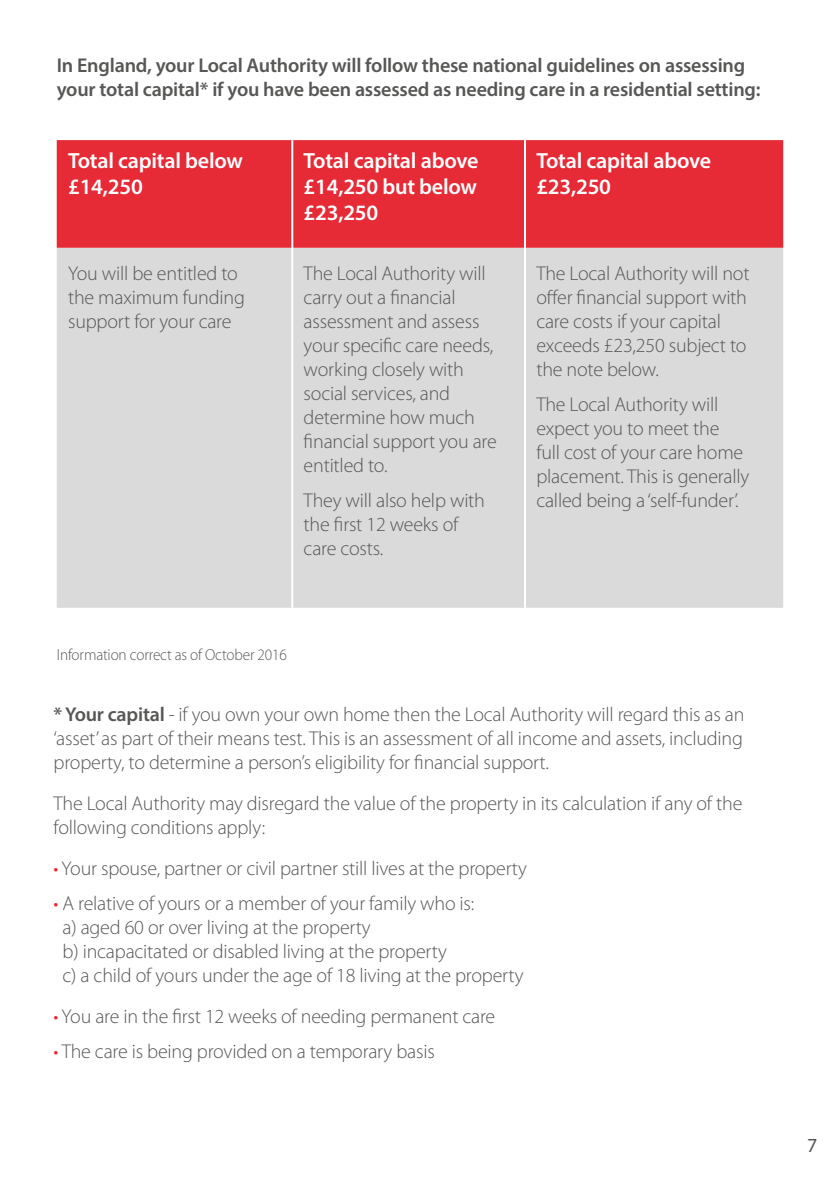
<style>
.page{position:relative;width:840px;height:1191px;background:#fff}
.page>*{position:absolute;margin:0;border:0;box-sizing:border-box;transform-origin:0 0}
.t1{font:600 22px/26px "Myriad Pro";letter-spacing:-.01em;color:#fff}
.t2{font:300 20px/24px "Myriad Pro";letter-spacing:-.01em;color:#575756}
.t3{font:600 20px/24px "Myriad Pro";letter-spacing:-.01em;color:#575756}
.t4{font:20px "Myriad Pro";color:#575756}
.t5{font:300 16px "Myriad Pro";letter-spacing:-.01em;color:#575756;scale:.95 1}
.s1{font-weight:600}
.s2{color:#e62a36}
</style>
<div class="page">
<div style="left:57px;top:140px;width:725px;height:108px;background:#e62a36"></div>
<div style="left:57px;top:248px;width:725px;height:360px;background:#dadada"></div>
<hr style="left:291px;top:140px;width:2px;height:108px;background:#fff">
<hr style="left:523px;top:140px;width:2px;height:108px;background:#fff">
<hr style="left:291px;top:248px;width:2px;height:360px;background:#fff">
<hr style="left:523px;top:248px;width:2px;height:360px;background:#fff">
<p class="t3" style="left:57px;top:52px;width:705px">In England, your Local Authority will follow these national guidelines on assessing your total capital* if you have been assessed as needing care in a residential setting:</p>
<p class="t1" style="left:68px;top:147px;width:176px">Total capital below £14,250</p>
<p class="t1" style="left:303px;top:147px;width:176px;text-align:justify">Total capital above £14,250 but below £23,250</p>
<p class="t1" style="left:536px;top:147px;width:176px">Total capital above £23,250</p>
<p class="t2" style="left:68px;top:261px;width:178px">You will be entitled to the maximum funding support for your care</p>
<p class="t2" style="left:303px;top:261px;width:194px">The Local Authority will carry out a financial assessment and assess your specific care needs, working closely with social services, and determine how much financial support you are entitled to.</p>
<p class="t2" style="left:303px;top:488px;width:183px">They will also help with the first 12 weeks of care costs.</p>
<p class="t5" style="left:57px;top:645px;width:243px">Information correct as of October 2016</p>
<p class="t2" style="left:536px;top:261px;width:214px">The Local Authority will not offer financial support with care costs if your capital exceeds £23,250 subject to the note below.</p>
<p class="t2" style="left:536px;top:392px;width:214px">The Local Authority will expect you to meet the<br>full cost of your care home placement. This is generally called being a ‘self-funder’.</p>
<p class="t2" style="left:54px;top:701px;width:692px;text-align:justify"><span class="s1">* Your capital</span> - if you own your own home then the Local Authority will regard this as an ‘asset’ as part of their means test. This is an assessment of all income and assets, including property, to determine a person’s eligibility for financial support.</p>
<p class="t2" style="left:54px;top:790px;width:689px">The Local Authority may disregard the value of the property in its calculation if any of the following conditions apply:</p>
<p class="t2" style="left:54px;top:855px;width:474px"><span class="s2">•</span> Your spouse, partner or civil partner still lives at the property</p>
<p class="t2" style="left:62px;top:891px;width:462px;text-indent:-9px"><span class="s2">•</span> A relative of yours or a member of your family who is:<br>a) aged 60 or over living at the property<br>b) incapacitated or disabled living at the property<br>c) a child of yours under the age of 18 living at the property</p>
<p class="t2" style="left:54px;top:1004px;width:443px"><span class="s2">•</span> You are in the first 12 weeks of needing permanent care</p>
<p class="t2" style="left:54px;top:1039px;width:382px"><span class="s2">•</span> The care is being provided on a temporary basis</p>
<p class="t4" style="left:806px;top:1133px;width:12px">7</p>
</div>
